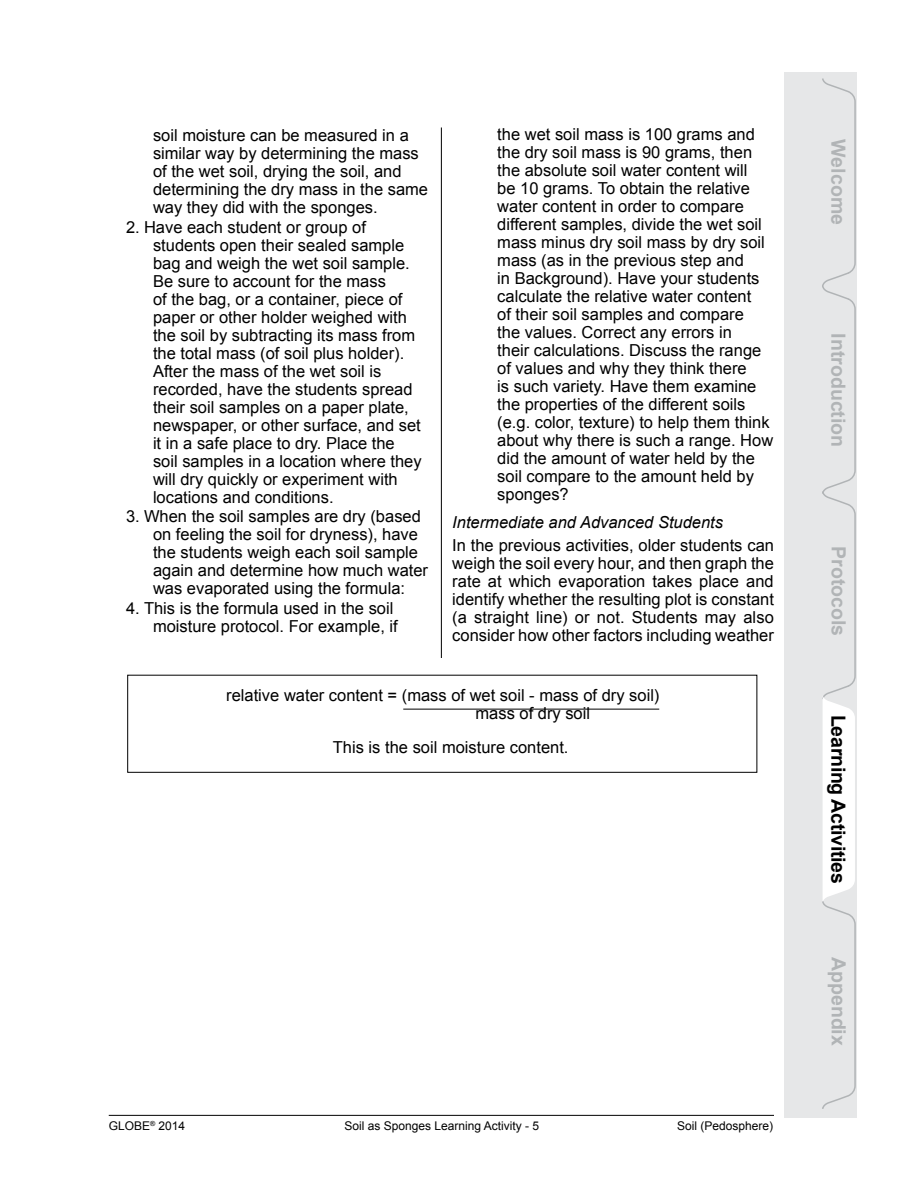
<style>
.page{position:relative;width:918px;height:1188px;background:#fff}
.page>*{position:absolute;margin:0;border:0;box-sizing:border-box;transform-origin:0 0}
.t1{font:700 19.5px "Arial";color:#b1b4b6}
.t2{font:700 19.5px "Arial";letter-spacing:-.015em;color:#000}
.t3{font:16.5px/18px "Arial";color:#000}
.t4{font:italic 16.5px "Arial";color:#000}
.t5{font:12px "Arial";color:#000}
</style>
<div class="page">
<hr style="left:441px;top:128px;width:1px;height:970px;background:#000">
<hr style="left:109px;top:1115px;width:665px;height:1px;background:#000">
<div style="left:784px;top:72px;width:73px;height:1046px;background:#e6e7e8"></div>
<svg style="left:822px;top:78px;width:34px;height:1031px"></svg>
<div style="left:430px;top:658px;width:24px;height:442px;background:#fff"></div>
<hr style="left:403px;top:709px;width:256px;height:1px;background:#000">
<p class="t3" style="left:153px;top:126px;width:277px">soil moisture can be measured in a similar way by determining the mass of the wet soil, drying the soil, and determining the dry mass in the same way they did with the sponges.</p>
<p class="t3" style="left:153px;top:218px;width:270px;text-indent:-27px">2. Have each student or group of students open their sealed sample bag and weigh the wet soil sample.<br>Be sure to account for the mass<br>of the bag, or a container, piece of paper or other holder weighed with the soil by subtracting its mass from the total mass (of soil plus holder).<br>After the mass of the wet soil is recorded, have the students spread their soil samples on a paper plate, newspaper, or other surface, and set it in a safe place to dry. Place the soil samples in a location where they will dry quickly or experiment with locations and conditions.</p>
<p class="t3" style="left:153px;top:507px;width:277px;text-indent:-27px">3. When the soil samples are dry (based on feeling the soil for dryness), have the students weigh each soil sample again and determine how much water was evaporated using the formula:</p>
<p class="t3" style="left:126px;top:599px;width:273px;text-align:right">4. This is the formula used in the soil moisture protocol. For example, if</p>
<p class="t3" style="left:497px;top:125px;width:278px">the wet soil mass is 100 grams and the dry soil mass is 90 grams, then the absolute soil water content will<br>be 10 grams. To obtain the relative water content in order to compare different samples, divide the wet soil mass minus dry soil mass by dry soil mass (as in the previous step and<br>in Background). Have your students calculate the relative water content<br>of their soil samples and compare<br>the values. Correct any errors in<br>their calculations. Discuss the range of values and why they think there<br>is such variety. Have them examine the properties of the different soils (e.g. color, texture) to help them think about why there is such a range. How did the amount of water held by the soil compare to the amount held by sponges?</p>
<p class="t4" style="left:452px;top:512px;width:272px">Intermediate and Advanced Students</p>
<p class="t3" style="left:452px;top:536px;width:323px;text-align:justify">In the previous activities, older students can weigh the soil every hour, and then graph the rate at which evaporation takes place and identify whether the resulting plot is constant (a straight line) or not. Students may also consider how other factors including weather</p>
<p class="t3" style="left:476px;top:686px;width:185px;text-indent:-249px">relative water content = (mass of wet soil - mass of dry soil) mass of dry soil</p>
<p class="t3" style="left:333px;top:738px;width:237px">This is the soil moisture content.</p>
<p class="t5" style="left:109px;top:1118px;width:78px">GLOBE<sup>®</sup> 2014</p>
<p class="t5" style="left:344px;top:1118px;width:196px">Soil as Sponges Learning Activity - 5</p>
<p class="t5" style="left:677px;top:1118px;width:98px">Soil (Pedosphere)</p>
<p class="t1" style="left:851px;top:139px;width:87px;rotate:90deg">Welcome</p>
<p class="t1" style="left:851px;top:333px;width:115px;rotate:90deg">Introduction</p>
<p class="t1" style="left:852px;top:546px;width:92px;rotate:90deg">Protocols</p>
<p class="t2" style="left:851px;top:715px;width:170px;rotate:90deg">Learning Activities</p>
<p class="t1" style="left:852px;top:957px;width:90px;rotate:90deg">Appendix</p>
</div>
